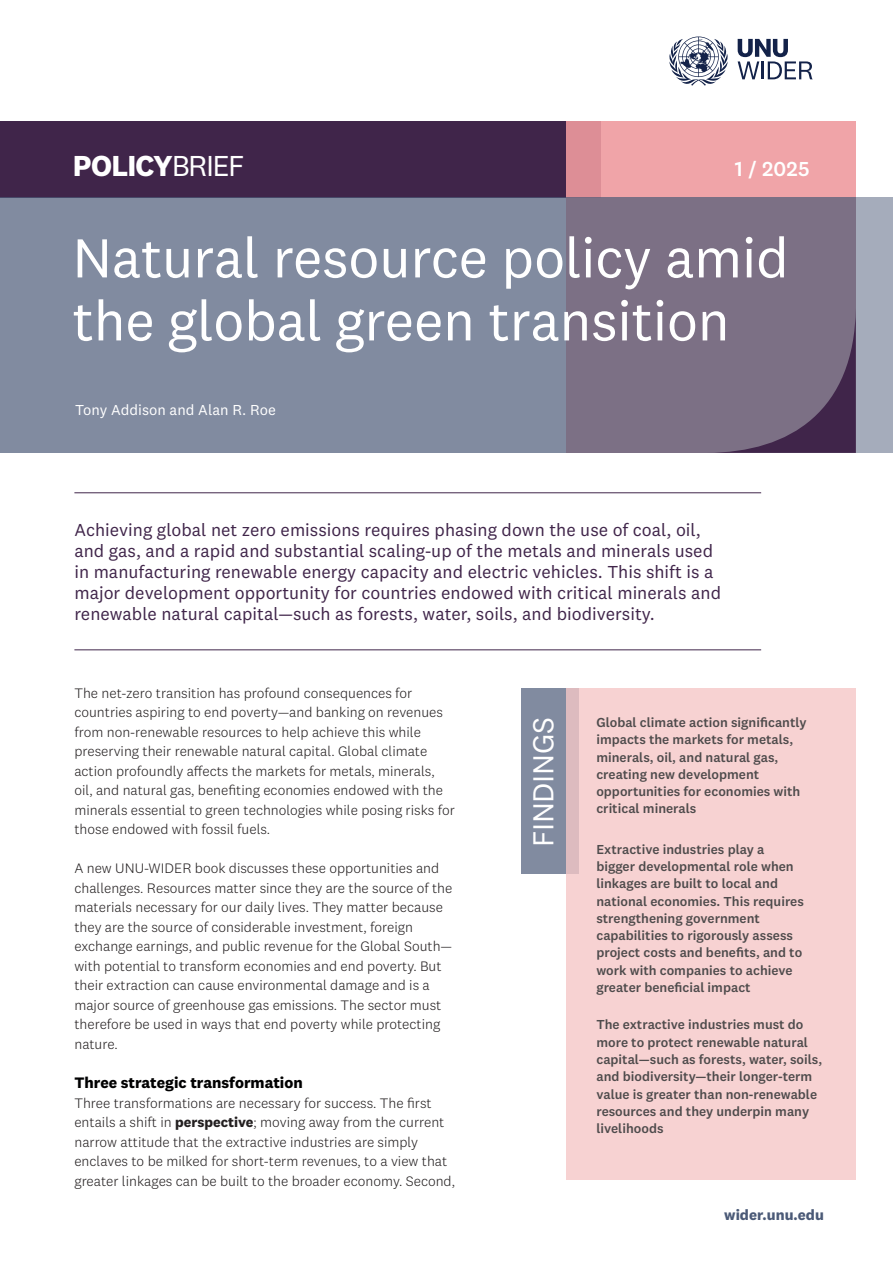
<style>
.page{position:relative;width:893px;height:1263px;background:#fff}
.page>*{position:absolute;margin:0;border:0;box-sizing:border-box;transform-origin:0 0}
.t1{font:57px/63px "National 2";letter-spacing:-.01em;color:#fff}
.POLICYBRIEF{font:700 30px "National 2";letter-spacing:-.03em;color:#fff}
.Findings___Recomm_title{font:30px "National 2";letter-spacing:-.01em;color:#fff}
.Issue_No{font:500 21px "National 2";color:#fff}
.Leading{font:18px/21px "National 2";color:#40254a}
.Heading1{font:700 15.75px "National 2";color:#000001}
.Author{font:15px "National 2";color:#fff}
.wider_unu_edu{font:700 15px "National 2";letter-spacing:.005em;color:#4b5a77}
.Body_text{font:300 14.25px/19.5px "National 2";color:#231f20}
.t2{font:500 13.5px/17.2px "National 2";color:#231f20}
.s1{font-weight:400}
.s2{font-weight:700}
</style>
<div class="page">
<svg style="left:669px;top:37px;width:59px;height:49px"></svg>
<svg style="left:738px;top:39px;width:75px;height:40px"></svg>
<div style="left:0;top:121px;width:600px;height:77px;background:#40254a"></div>
<div style="left:567px;top:121px;width:289px;height:332px;background:linear-gradient(to right,#e59aa0,#f0a7aa)"></div>
<div style="left:856px;top:198px;width:37px;height:255px;background:#a5acbb"></div>
<svg style="left:0;top:198px;width:856px;height:255px;background:#7f8398"></svg>
<svg style="left:706px;top:308px;width:150px;height:145px;background:#71637a"></svg>
<hr style="left:74px;top:492px;width:687px;height:1px;background:#40254a">
<hr style="left:74px;top:649px;width:687px;height:1px;background:#40254a">
<div style="left:521px;top:688px;width:57px;height:185px;background:#818ba0"></div>
<div style="left:567px;top:688px;width:289px;height:492px;background:#f7d2d2"></div>
<p class="POLICYBRIEF" style="left:73px;top:147px;width:173px">POLICY<span class="s1">BRIEF</span></p>
<p class="Issue_No" style="left:735px;top:156px;width:76px">1 / 2025</p>
<p class="t1" style="left:72px;top:226px;width:718px">Natural resource policy amid the global green transition</p>
<p class="Author" style="left:75px;top:401px;width:202px">Tony Addison and Alan R. Roe</p>
<p class="Leading" style="left:74px;top:519px;width:648px">Achieving global net zero emissions requires phasing down the use of coal, oil, and gas, and a rapid and substantial scaling-up of the metals and minerals used in manufacturing renewable energy capacity and electric vehicles. This shift is a major development opportunity for countries endowed with critical minerals and renewable natural capital—such as forests, water, soils, and biodiversity.</p>
<p class="Body_text" style="left:74px;top:683px;width:382px">The net-zero transition has profound consequences for countries aspiring to end poverty—and banking on revenues from non-renewable resources to help achieve this while preserving their renewable natural capital. Global climate action profoundly affects the markets for metals, minerals, oil, and natural gas, benefiting economies endowed with the minerals essential to green technologies while posing risks for those endowed with fossil fuels.</p>
<p class="Body_text" style="left:74px;top:859px;width:380px">A new UNU-WIDER book discusses these opportunities and challenges. Resources matter since they are the source of the materials necessary for our daily lives. They matter because they are the source of considerable investment, foreign exchange earnings, and public revenue for the Global South— with potential to transform economies and end poverty. But their extraction can cause environmental damage and is a major source of greenhouse gas emissions. The sector must therefore be used in ways that end poverty while protecting nature.</p>
<p class="Heading1" style="left:74px;top:1073px;width:230px">Three strategic transformation</p>
<p class="Body_text" style="left:74px;top:1093px;width:382px">Three transformations are necessary for success. The first entails a shift in <span class="s2">perspective</span>; moving away from the current narrow attitude that the extractive industries are simply enclaves to be milked for short-term revenues, to a view that greater linkages can be built to the broader economy. Second,</p>
<p class="Findings___Recomm_title" style="left:525px;top:847px;width:131px;rotate:-90deg">FINDINGS</p>
<p class="t2" style="left:596px;top:714px;width:212px">Global climate action significantly impacts the markets for metals, minerals, oil, and natural gas, creating new development opportunities for economies with critical minerals</p>
<p class="t2" style="left:596px;top:840px;width:209px">Extractive industries play a bigger developmental role when linkages are built to local and national economies. This requires strengthening government capabilities to rigorously assess project costs and benefits, and to work with companies to achieve greater beneficial impact</p>
<p class="t2" style="left:596px;top:1016px;width:227px">The extractive industries must do more to protect renewable natural capital—such as forests, water, soils, and biodiversity—their longer-term value is greater than non-renewable resources and they underpin many livelihoods</p>
<p class="wider_unu_edu" style="left:724px;top:1205px;width:101px">wider.unu.edu</p>
</div>
